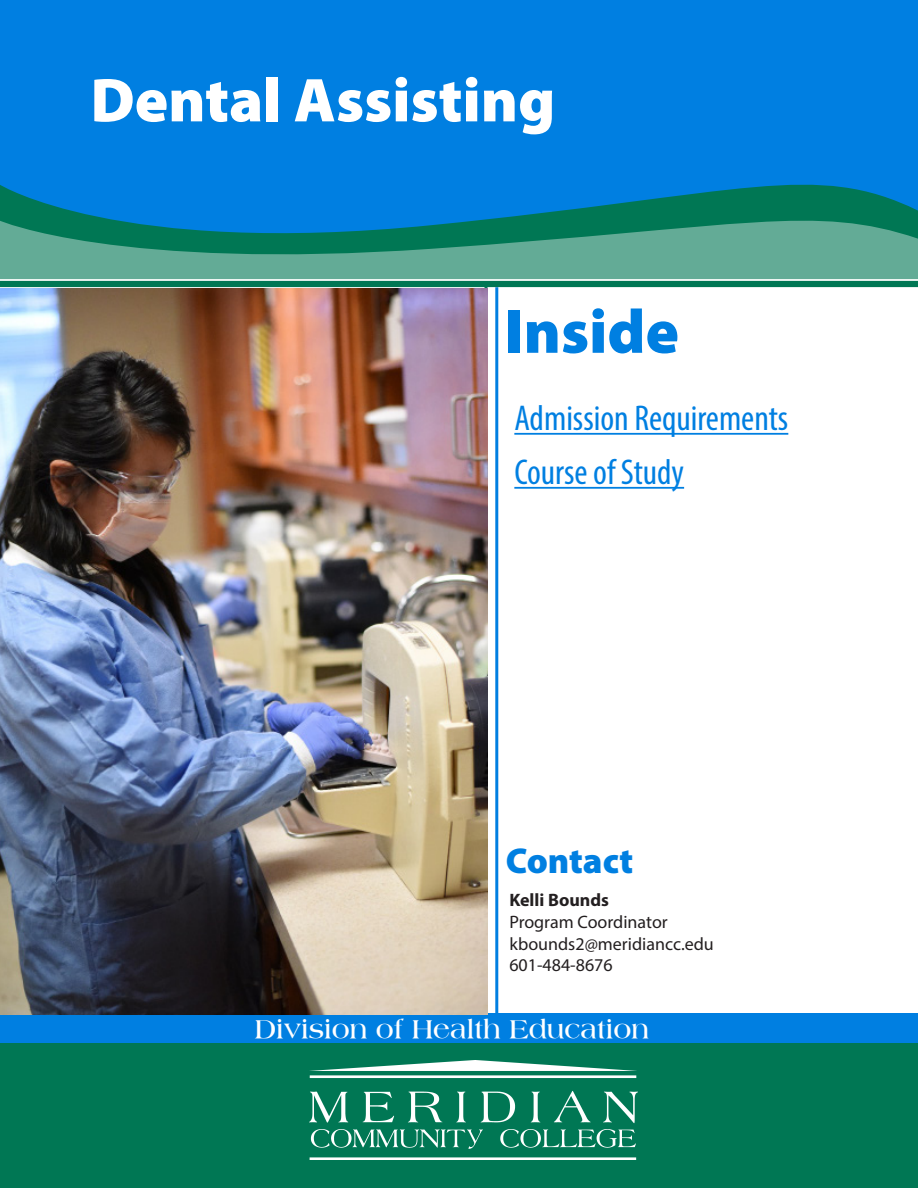
<style>
.page{position:relative;width:918px;height:1188px;background:#fff}
.page>*{position:absolute;margin:0;border:0;box-sizing:border-box;transform-origin:0 0}
.t1{font:900 62.4px "Myriad Pro";color:#fff}
.t2{font:900 62.4px "Myriad Pro";color:#007fe1}
.t3{font:condensed 36px "Myriad Pro";color:#007fe1}
.t4{font:900 36px "Myriad Pro";color:#007fe1}
.t5{font:700 27px "Americana";color:#fff}
.t6{font:18px "Myriad Pro";color:#231f20}
.t7{font:700 18px "Myriad Pro";color:#231f20}
</style>
<div class="page">
<svg style="left:484px;top:287px;width:4px;height:726px"></svg>
<div style="left:0;top:1013px;width:918px;height:44px;background:#007fe1"></div>
<hr style="left:495px;top:287px;width:3px;height:847px;background:#007fe1">
<div style="left:0;top:0;width:918px;height:275px;background:#007fe1"></div>
<svg style="left:0;top:184px;width:918px;height:35px"></svg>
<svg style="left:0;top:219px;width:918px;height:62px;background:#469c8b"></svg>
<div style="left:0;top:281px;width:918px;height:6px;background:#007754"></div>
<hr style="left:514px;top:433px;width:274px;height:2px;background:#007fe1">
<hr style="left:514px;top:487px;width:170px;height:2px;background:#007fe1">
<div style="left:0;top:1043px;width:918px;height:145px;background:#007754"></div>
<img style="left:310px;top:1060px;width:328px;height:100px">
<img style="left:0;top:288px;width:487px;height:726px">
<p class="t1" style="left:90px;top:59px;width:466px">Dental Assisting</p>
<p class="t2" style="left:505px;top:290px;width:176px">Inside</p>
<p class="t3" style="left:514px;top:397px;width:275px">Admission Requirements</p>
<p class="t3" style="left:514px;top:451px;width:171px">Course of Study</p>
<p class="t4" style="left:506px;top:837px;width:129px">Contact</p>
<p class="t7" style="left:509px;top:888px;width:101px">Kelli Bounds</p>
<p class="t6" style="left:509px;top:911px;width:160px">Program Coordinator</p>
<p class="t6" style="left:509px;top:932px;width:206px">kbounds2@meridiancc.edu</p>
<p class="t6" style="left:509px;top:954px;width:105px">601-484-8676</p>
<p class="t5" style="left:255px;top:1013px;width:396px">Division of Health Education</p>
</div>
